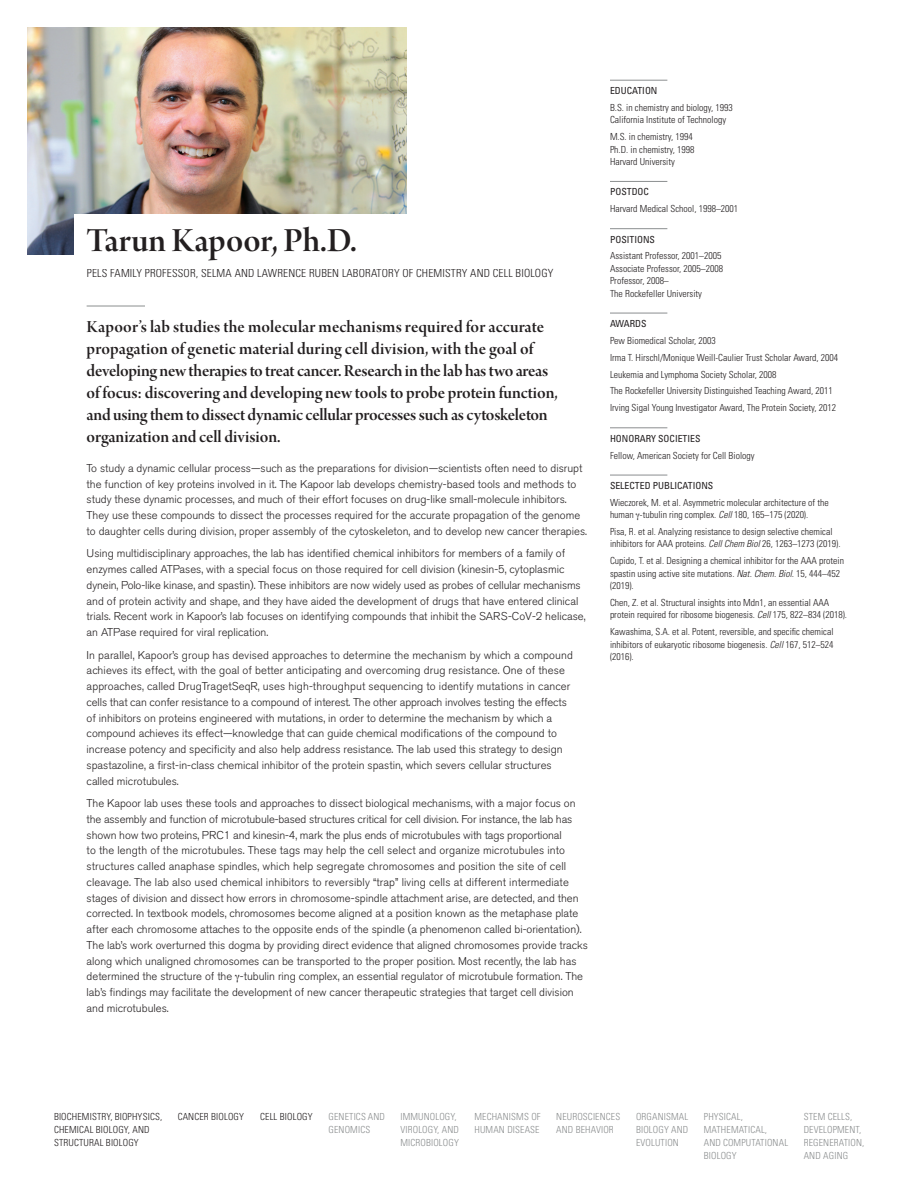
<style>
.page{position:relative;width:918px;height:1188px;background:#fff}
.page>*{position:absolute;margin:0;border:0;box-sizing:border-box;transform-origin:0 0}
.t1{font:36px "Arno Pro Smbd Display";color:#231f20}
.t2{font:18px/22px "Arno Pro Smbd Display";letter-spacing:-.005em;color:#231f20}
.t3{font:300 11.25px/15.8px "Akzidenz Grotesk BE";color:#231f20}
.t4{font:300 condensed 11.25px "Univers LT Std";letter-spacing:.015em;color:#231f20}
.t5{font:300 condensed 9.75px/12.3px "Univers LT Std";color:#231f20}
.t6{font:300 condensed 9.75px/12.8px "Univers LT Std";letter-spacing:.015em;color:#8b8e8f}
.t7{font:condensed 9.75px "Univers LT Std";color:#231f20}
.s1{font-style:italic}
</style>
<div class="page">
<img style="left:27px;top:27px;width:379px;height:227px">
<hr style="left:87px;top:306px;width:58px;height:1px;background:#8b8e8f">
<hr style="left:610px;top:80px;width:57px;height:1px;background:#8b8e8f">
<hr style="left:610px;top:181px;width:57px;height:1px;background:#8b8e8f">
<hr style="left:610px;top:228px;width:57px;height:1px;background:#8b8e8f">
<hr style="left:610px;top:313px;width:57px;height:1px;background:#8b8e8f">
<hr style="left:610px;top:427px;width:57px;height:1px;background:#8b8e8f">
<hr style="left:610px;top:475px;width:57px;height:1px;background:#8b8e8f">
<div style="left:75px;top:214px;width:448px;height:55px;background:#fff"></div>
<h1 class="t1" style="left:87px;top:221px;width:272px">Tarun Kapoor, Ph.D.</h1>
<p class="t4" style="left:87px;top:267px;width:468px">PELS FAMILY PROFESSOR, SELMA AND LAWRENCE RUBEN LABORATORY OF CHEMISTRY AND CELL BIOLOGY</p>
<p class="t2" style="left:87px;top:317px;width:473px">Kapoor’s lab studies the molecular mechanisms required for accurate propagation of genetic material during cell division, with the goal of developing new therapies to treat cancer. Research in the lab has two areas of focus: discovering and developing new tools to probe protein function, and using them to dissect dynamic cellular processes such as cytoskeleton organization and cell division.</p>
<p class="t3" style="left:87px;top:460px;width:502px">To study a dynamic cellular process—such as the preparations for division—scientists often need to disrupt the function of key proteins involved in it. The Kapoor lab develops chemistry-based tools and methods to study these dynamic processes, and much of their effort focuses on drug-like small-molecule inhibitors.<br>They use these compounds to dissect the processes required for the accurate propagation of the genome to daughter cells during division, proper assembly of the cytoskeleton, and to develop new cancer therapies.</p>
<p class="t3" style="left:87px;top:546px;width:500px">Using multidisciplinary approaches, the lab has identified chemical inhibitors for members of a family of enzymes called ATPases, with a special focus on those required for cell division (kinesin-5, cytoplasmic dynein, Polo-like kinase, and spastin). These inhibitors are now widely used as probes of cellular mechanisms and of protein activity and shape, and they have aided the development of drugs that have entered clinical trials. Recent work in Kapoor’s lab focuses on identifying compounds that inhibit the SARS-CoV-2 helicase, an ATPase required for viral replication.</p>
<p class="t3" style="left:87px;top:647px;width:488px">In parallel, Kapoor’s group has devised approaches to determine the mechanism by which a compound achieves its effect, with the goal of better anticipating and overcoming drug resistance. One of these approaches, called DrugTragetSeqR, uses high-throughput sequencing to identify mutations in cancer cells that can confer resistance to a compound of interest. The other approach involves testing the effects of inhibitors on proteins engineered with mutations, in order to determine the mechanism by which a compound achieves its effect—knowledge that can guide chemical modifications of the compound to increase potency and specificity and also help address resistance. The lab used this strategy to design spastazoline, a first-in-class chemical inhibitor of the protein spastin, which severs cellular structures called microtubules.</p>
<p class="t3" style="left:87px;top:795px;width:503px">The Kapoor lab uses these tools and approaches to dissect biological mechanisms, with a major focus on the assembly and function of microtubule-based structures critical for cell division. For instance, the lab has shown how two proteins, PRC1 and kinesin-4, mark the plus ends of microtubules with tags proportional<br>to the length of the microtubules. These tags may help the cell select and organize microtubules into structures called anaphase spindles, which help segregate chromosomes and position the site of cell cleavage. The lab also used chemical inhibitors to reversibly “trap” living cells at different intermediate stages of division and dissect how errors in chromosome-spindle attachment arise, are detected, and then corrected. In textbook models, chromosomes become aligned at a position known as the metaphase plate after each chromosome attaches to the opposite ends of the spindle (a phenomenon called bi-orientation).<br>The lab’s work overturned this dogma by providing direct evidence that aligned chromosomes provide tracks along which unaligned chromosomes can be transported to the proper position. Most recently, the lab has determined the structure of the -tubulin ring complex, an essential regulator of microtubule formation. The lab’s findings may facilitate the development of new cancer therapeutic strategies that target cell division and microtubules.</p>
<p class="t7" style="left:610px;top:84px;width:49px">EDUCATION</p>
<p class="t5" style="left:610px;top:101px;width:124px">B.S. in chemistry and biology, 1993<br>California Institute of Technology</p>
<p class="t5" style="left:610px;top:131px;width:86px">M.S. in chemistry, 1994<br>Ph.D. in chemistry, 1998<br>Harvard University</p>
<p class="t7" style="left:610px;top:186px;width:41px">POSTDOC</p>
<p class="t5" style="left:610px;top:203px;width:130px">Harvard Medical School, 1998–2001</p>
<p class="t7" style="left:610px;top:233px;width:46px">POSITIONS</p>
<p class="t5" style="left:610px;top:250px;width:115px">Assistant Professor, 2001–2005<br>Associate Professor, 2005–2008<br>Professor, 2008–<br>The Rockefeller University</p>
<p class="t7" style="left:610px;top:317px;width:38px">AWARDS</p>
<p class="t5" style="left:610px;top:332px;width:230px;line-height:17px">Pew Biomedical Scholar, 2003<br>Irma T. Hirschl/Monique Weill-Caulier Trust Scholar Award, 2004<br>Leukemia and Lymphoma Society Scholar, 2008<br>The Rockefeller University Distinguished Teaching Award, 2011<br>Irving Sigal Young Investigator Award, The Protein Society, 2012</p>
<p class="t7" style="left:610px;top:432px;width:92px">HONORARY SOCIETIES</p>
<p class="t5" style="left:610px;top:449px;width:146px">Fellow, American Society for Cell Biology</p>
<p class="t7" style="left:610px;top:479px;width:105px">SELECTED PUBLICATIONS</p>
<p class="t5" style="left:610px;top:496px;width:220px">Wieczorek, M. et al. Asymmetric molecular architecture of the human -tubulin ring complex. <span class="s1">Cell</span> 180, 165–175 (2020).</p>
<p class="t5" style="left:610px;top:525px;width:232px">Pisa, R. et al. Analyzing resistance to design selective chemical inhibitors for AAA proteins. <span class="s1">Cell Chem Biol</span> 26, 1263–1273 (2019).</p>
<p class="t5" style="left:610px;top:555px;width:236px">Cupido, T. et al. Designing a chemical inhibitor for the AAA protein spastin using active site mutations. <span class="s1">Nat. Chem. Biol.</span> 15, 444–452 (2019).</p>
<p class="t5" style="left:610px;top:596px;width:239px">Chen, Z. et al. Structural insights into Mdn1, an essential AAA protein required for ribosome biogenesis. <span class="s1">Cell</span> 175, 822–834 (2018).</p>
<p class="t5" style="left:610px;top:626px;width:225px;text-align:justify">Kawashima, S.A. et al. Potent, reversible, and specific chemical inhibitors of eukaryotic ribosome biogenesis. <span class="s1">Cell</span> 167, 512–524 (2016).</p>
<p class="t5" style="left:54px;top:1110px;width:110px;line-height:12.8px">BIOCHEMISTRY, BIOPHYSICS,<br>CHEMICAL BIOLOGY, AND<br>STRUCTURAL BIOLOGY</p>
<p class="t5" style="left:178px;top:1111px;width:68px">CANCER BIOLOGY</p>
<p class="t5" style="left:260px;top:1111px;width:54px">CELL BIOLOGY</p>
<p class="t6" style="left:329px;top:1110px;width:58px">GENETICS AND<br>GENOMICS</p>
<p class="t6" style="left:400px;top:1110px;width:60px">IMMUNOLOGY,<br>VIROLOGY, AND<br>MICROBIOLOGY</p>
<p class="t6" style="left:474px;top:1110px;width:68px">MECHANISMS OF<br>HUMAN DISEASE</p>
<p class="t6" style="left:556px;top:1110px;width:66px">NEUROSCIENCES<br>AND BEHAVIOR</p>
<p class="t6" style="left:636px;top:1110px;width:54px;text-align:justify">ORGANISMAL BIOLOGY AND EVOLUTION</p>
<p class="t6" style="left:704px;top:1110px;width:86px">PHYSICAL,<br>MATHEMATICAL,<br>AND COMPUTATIONAL<br>BIOLOGY</p>
<p class="t6" style="left:804px;top:1111px;width:62px">STEM CELLS,<br>DEVELOPMENT,<br>REGENERATION,<br>AND AGING</p>
</div>
